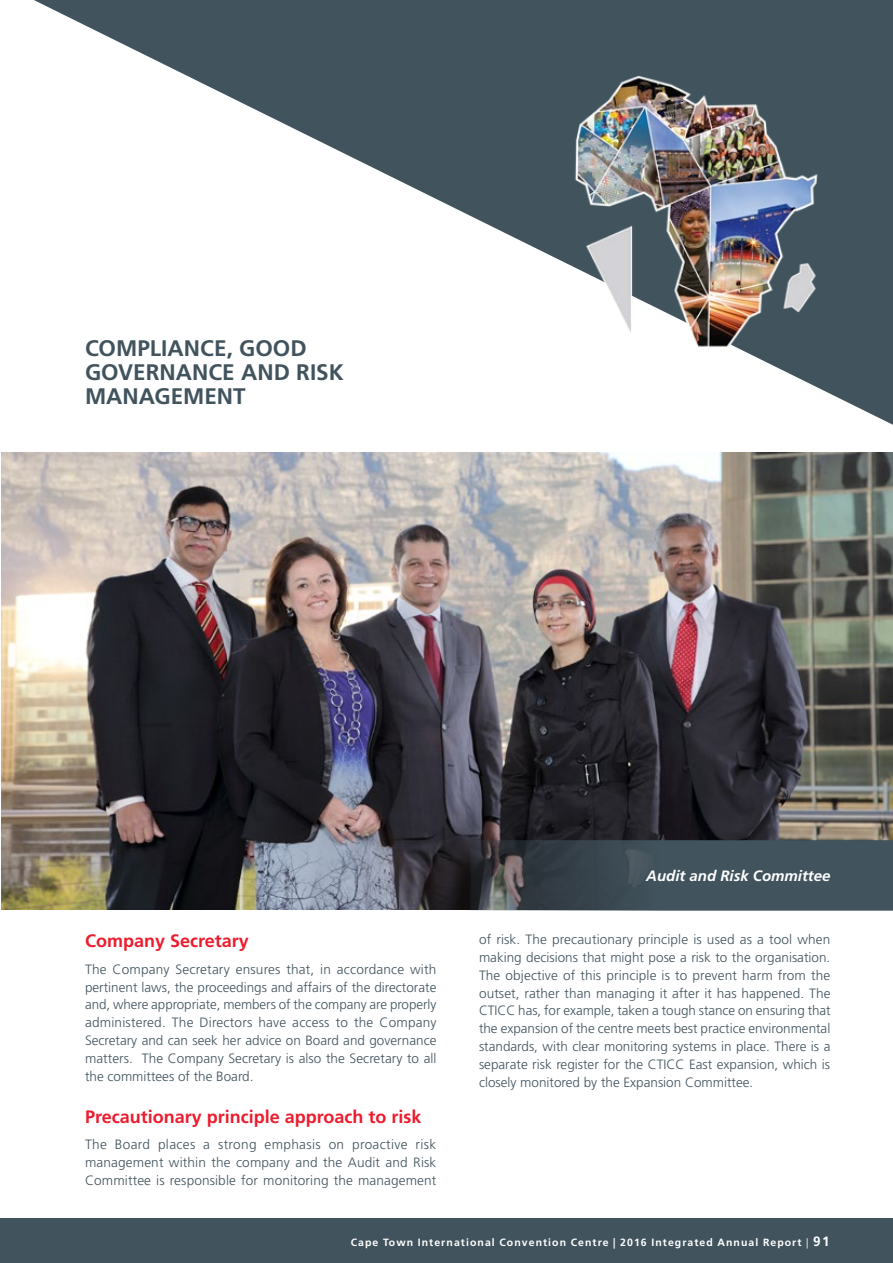
<style>
.page{position:relative;width:893px;height:1263px;background:#fff}
.page>*{position:absolute;margin:0;border:0;box-sizing:border-box;transform-origin:0 0}
.t1{font:700 22.5px/24px "Frutiger LT Std";color:#41535d}
.t2{font:700 18px "Frutiger LT Std";color:#ed1c2e}
.t3{font:italic 700 15px "Frutiger LT Std";color:#fff}
.t4{font:300 13.5px/17.9px "Frutiger LT Std";color:#41535d;text-align:justify}
.t5{font:700 10.5px "Frutiger LT Std";letter-spacing:.1em;color:#fff}
.s1{font-weight:300}
.s2{font-size:13.5px}
</style>
<div class="page">
<img style="left:1px;top:452px;width:892px;height:457px">
<svg style="left:470px;top:840px;width:423px;height:71px;background:#404e56"></svg>
<svg style="left:34px;top:0;width:859px;height:425px"></svg>
<img style="left:471px;top:62px;width:362px;height:290px">
<div style="left:0;top:1218px;width:893px;height:45px;background:#41535d"></div>
<h1 class="t1" style="left:85px;top:336px;width:258px">Com pliance, good governance and risk managem ent</h1>
<h2 class="t2" style="left:85px;top:930px;width:165px">Company Secretary</h2>
<p class="t4" style="left:85px;top:960px;width:353px">The Company Secretary ensures that, in accordance with pertinent laws, the proceedings and affairs of the directorate and, where appropriate, members of the company are properly administered. The Directors have access to the Company Secretary and can seek her advice on Board and governance matters. The Company Secretary is also the Secretary to all the committees of the Board.</p>
<h2 class="t2" style="left:85px;top:1106px;width:338px">Precautionary principle approach to risk</h2>
<p class="t4" style="left:85px;top:1136px;width:353px">The Board places a strong emphasis on proactive risk management within the company and the Audit and Risk Committee is responsible for monitoring the management</p>
<p class="t3" style="left:646px;top:867px;width:186px">Audit and Risk Committee</p>
<p class="t4" style="left:479px;top:931px;width:353px">of risk. The precautionary principle is used as a tool when making decisions that might pose a risk to the organisation.<br>The objective of this principle is to prevent harm from the outset, rather than managing it after it has happened. The CTICC has, for example, taken a tough stance on ensuring that the expansion of the centre meets best practice environmental standards, with clear monitoring systems in place. There is a separate risk register for the CTICC East expansion, which is closely monitored by the Expansion Committee.</p>
<p class="t5" style="left:351px;top:1236px;width:480px">Cape Town International Convention Centre | 2016 Integrated Annual Report <span class="s1">|</span> <span class="s2">91</span></p>
</div>
